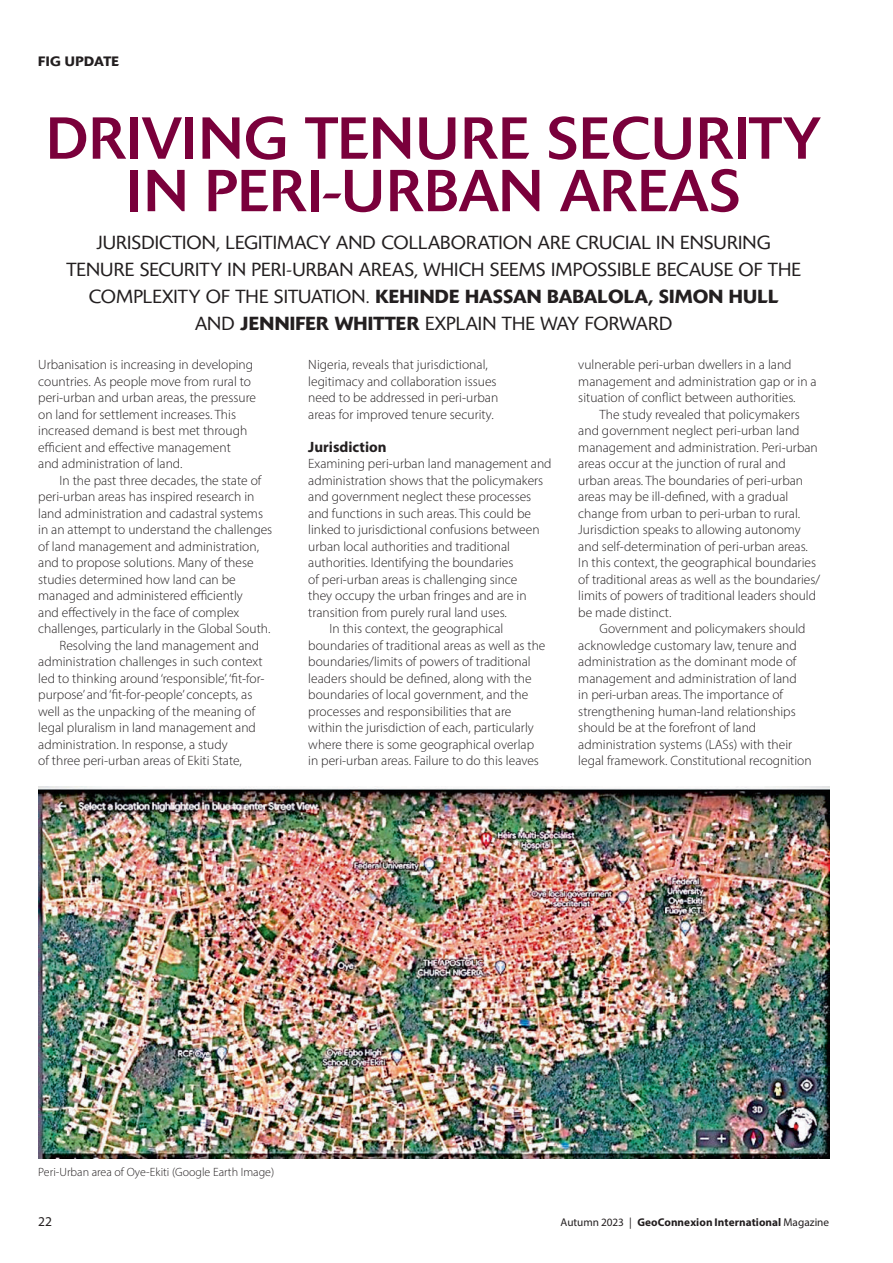
<style>
.page{position:relative;width:893px;height:1263px;background:#fff}
.page>*{position:absolute;margin:0;border:0;box-sizing:border-box;transform-origin:0 0}
.t1{font:58.5px/52.5px "Delta";letter-spacing:.02em;color:#7a003b;text-align:center}
.t2{font:300 18.75px/27px "Delta";letter-spacing:.005em;color:#231f20;text-align:center}
.t3{font:700 15px "Myriad Pro";color:#231f20}
.t4{font:300 13.5px/16.5px "Myriad Pro";color:#231f20}
.t5{font:500 13.5px "Delta";letter-spacing:.025em;color:#231f20}
.t6{font:13.5px "Myriad Pro";color:#231f20}
.t7{font:300 12px "Myriad Pro";color:#231f20}
.t8{font:700 11.25px "Myriad Pro";letter-spacing:.005em;color:#231f20}
.s1{font-weight:500}
.s2{font-weight:400}
</style>
<div class="page">
<img style="left:38px;top:787px;width:791px;height:371px">
<p class="t5" style="left:38px;top:57px;width:82px">FIG UPDATE</p>
<p class="t1" style="left:47px;top:119px;width:776px">DRIVING TENURE SECURITY<br>IN PERI-URBAN AREAS</p>
<p class="t2" style="left:66px;top:231px;width:736px">JURISDICTION, LEGITIMACY AND COLLABORATION ARE CRUCIAL IN ENSURING TENURE SECURITY IN PERI-URBAN AREAS, WHICH SEEMS IMPOSSIBLE BECAUSE OF THE COMPLEXITY OF THE SITUATION. <span class="s1">KEHINDE HASSAN BABALOLA, SIMON HULL<br></span>AND <span class="s1">JENNIFER WHITTER</span> EXPLAIN THE WAY FORWARD</p>
<p class="t4" style="left:38px;top:358px;width:216px">Urbanisation is increasing in developing</p>
<p class="t4" style="left:38px;top:374px;width:214px">countries. As people move from rural to</p>
<p class="t4" style="left:38px;top:391px;width:219px">peri-urban and urban areas, the pressure</p>
<p class="t4" style="left:38px;top:407px;width:199px">on land for settlement increases. This</p>
<p class="t4" style="left:38px;top:424px;width:210px">increased demand is best met through</p>
<p class="t4" style="left:38px;top:440px;width:194px">efficient and effective management</p>
<p class="t4" style="left:38px;top:457px;width:146px">and administration of land.</p>
<p class="t4" style="left:60px;top:473px;width:203px">In the past three decades, the state of</p>
<p class="t4" style="left:38px;top:490px;width:218px">peri-urban areas has inspired research in</p>
<p class="t4" style="left:38px;top:506px;width:226px">land administration and cadastral systems</p>
<p class="t4" style="left:38px;top:523px;width:236px">in an attempt to understand the challenges</p>
<p class="t4" style="left:38px;top:539px;width:222px">of land management and administration,</p>
<p class="t4" style="left:38px;top:556px;width:217px">and to propose solutions. Many of these</p>
<p class="t4" style="left:38px;top:572px;width:199px">studies determined how land can be</p>
<p class="t4" style="left:38px;top:589px;width:206px">managed and administered efficiently</p>
<p class="t4" style="left:38px;top:605px;width:203px">and effectively in the face of complex</p>
<p class="t4" style="left:38px;top:622px;width:234px">challenges, particularly in the Global South.</p>
<p class="t4" style="left:60px;top:638px;width:201px">Resolving the land management and</p>
<p class="t4" style="left:38px;top:655px;width:226px">administration challenges in such context</p>
<p class="t4" style="left:38px;top:671px;width:228px">led to thinking around‘responsible’, ‘fit-for-</p>
<p class="t4" style="left:38px;top:688px;width:216px">purpose’and‘fit-for-people’concepts, as</p>
<p class="t4" style="left:38px;top:704px;width:218px">well as the unpacking of the meaning of</p>
<p class="t4" style="left:38px;top:721px;width:219px">legal pluralism in land management and</p>
<p class="t4" style="left:38px;top:737px;width:191px">administration. In response, a study</p>
<p class="t4" style="left:38px;top:754px;width:205px">of three peri-urban areas of Ekiti State,</p>
<p class="t4" style="left:308px;top:358px;width:191px">Nigeria, reveals that jurisdictional, legitimacy and collaboration issues need to be addressed in peri-urban areas for improved tenure security.</p>
<p class="t3" style="left:308px;top:441px;width:80px">Jurisdiction</p>
<p class="t4" style="left:308px;top:457px;width:245px">Examining peri-urban land management and</p>
<p class="t4" style="left:308px;top:473px;width:236px">administration shows that the policymakers</p>
<p class="t4" style="left:308px;top:490px;width:224px">and government neglect these processes</p>
<p class="t4" style="left:308px;top:506px;width:224px">and functions in such areas. This could be</p>
<p class="t4" style="left:308px;top:523px;width:233px">linked to jurisdictional confusions between</p>
<p class="t4" style="left:308px;top:539px;width:203px">urban local authorities and traditional</p>
<p class="t4" style="left:308px;top:556px;width:207px">authorities. Identifying the boundaries</p>
<p class="t4" style="left:308px;top:572px;width:211px">of peri-urban areas is challenging since</p>
<p class="t4" style="left:308px;top:589px;width:220px">they occupy the urban fringes and are in</p>
<p class="t4" style="left:308px;top:605px;width:200px">transition from purely rural land uses.</p>
<p class="t4" style="left:330px;top:622px;width:175px">In this context, the geographical</p>
<p class="t4" style="left:308px;top:638px;width:239px">boundaries of traditional areas as well as the</p>
<p class="t4" style="left:308px;top:655px;width:224px">boundaries/limits of powers of traditional</p>
<p class="t4" style="left:308px;top:671px;width:225px">leaders should be defined, along with the</p>
<p class="t4" style="left:308px;top:688px;width:221px">boundaries of local government, and the</p>
<p class="t4" style="left:308px;top:704px;width:205px">processes and responsibilities that are</p>
<p class="t4" style="left:308px;top:721px;width:227px">within the jurisdiction of each, particularly</p>
<p class="t4" style="left:308px;top:737px;width:227px">where there is some geographical overlap</p>
<p class="t4" style="left:308px;top:754px;width:232px">in peri-urban areas. Failure to do this leaves</p>
<p class="t4" style="left:578px;top:358px;width:215px">vulnerable peri-urban dwellers in a land</p>
<p class="t4" style="left:578px;top:374px;width:240px">management and administration gap or in a</p>
<p class="t4" style="left:578px;top:391px;width:219px">situation of conflict between authorities.</p>
<p class="t4" style="left:600px;top:407px;width:202px">The study revealed that policymakers</p>
<p class="t4" style="left:578px;top:424px;width:223px">and government neglect peri-urban land</p>
<p class="t4" style="left:578px;top:440px;width:241px">management and administration. Peri-urban</p>
<p class="t4" style="left:578px;top:457px;width:209px">areas occur at the junction of rural and</p>
<p class="t4" style="left:578px;top:473px;width:226px">urban areas. The boundaries of peri-urban</p>
<p class="t4" style="left:578px;top:490px;width:211px">areas may be ill-defined, with a gradual</p>
<p class="t4" style="left:578px;top:506px;width:223px">change from urban to peri-urban to rural.</p>
<p class="t4" style="left:578px;top:523px;width:224px">Jurisdiction speaks to allowing autonomy</p>
<p class="t4" style="left:578px;top:539px;width:231px">and self-determination of peri-urban areas.</p>
<p class="t4" style="left:578px;top:556px;width:239px">In this context, the geographical boundaries</p>
<p class="t4" style="left:578px;top:572px;width:243px">of traditional areas as well as the boundaries/</p>
<p class="t4" style="left:578px;top:589px;width:239px">limits of powers of traditional leaders should</p>
<p class="t4" style="left:578px;top:605px;width:95px">be made distinct.</p>
<p class="t4" style="left:600px;top:622px;width:208px">Government and policymakers should</p>
<p class="t4" style="left:578px;top:638px;width:220px">acknowledge customary law, tenure and</p>
<p class="t4" style="left:578px;top:655px;width:220px">administration as the dominant mode of</p>
<p class="t4" style="left:578px;top:671px;width:220px">management and administration of land</p>
<p class="t4" style="left:578px;top:688px;width:206px">in peri-urban areas. The importance of</p>
<p class="t4" style="left:578px;top:704px;width:219px">strengthening human-land relationships</p>
<p class="t4" style="left:578px;top:721px;width:179px">should be at the forefront of land</p>
<p class="t4" style="left:578px;top:737px;width:215px">administration systems (LASs) with their</p>
<p class="t4" style="left:578px;top:754px;width:235px">legal framework. Constitutional recognition</p>
<p class="t7" style="left:38px;top:1167px;width:237px">Peri-Urban area of Oye-Ekiti (Google Earth Image)</p>
<p class="t6" style="left:38px;top:1217px;width:15px">22</p>
<p class="t8" style="left:561px;top:1218px;width:270px"><span class="s2">Autumn 2023 |</span> GeoConnexion International <span class="s2">Magazine</span></p>
</div>
